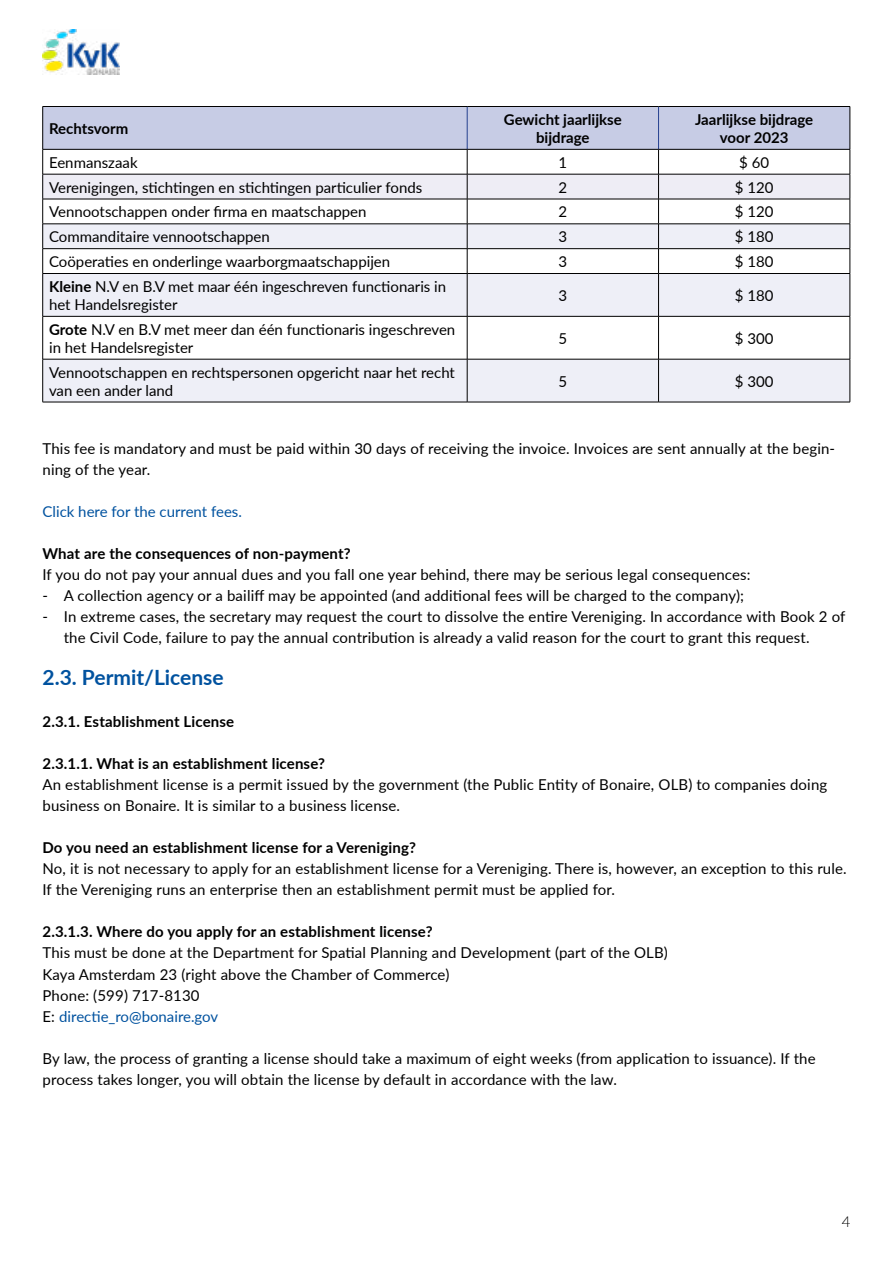
<style>
.page{position:relative;width:893px;height:1263px;background:#fff}
.page>*{position:absolute;margin:0;border:0;box-sizing:border-box;transform-origin:0 0}
.t1{font:700 21px "Lato";color:#00529f}
.t2{font:15px/21px "Lato";letter-spacing:.01em;color:#000}
.t3{font:700 15px/18px "Lato";letter-spacing:.01em;color:#000;text-align:center}
.t4{font:15px "Lato";color:#00529f}
.t5{font:300 15px "Lato";color:#000}
.s1{font-weight:700}
.s2{color:#00529f}
</style>
<div class="page">
<img style="left:43px;top:30px;width:77px;height:44px">
<svg style="left:43px;top:274px;width:807px;height:128px;fill:#eeeff7"></svg>
<svg style="left:42px;top:106px;width:809px;height:167px"></svg>
<hr style="left:43px;top:273px;width:424px;height:1px;background:#000">
<hr style="left:42px;top:274px;width:1px;height:42px;background:#000">
<hr style="left:467px;top:273px;width:191px;height:1px;background:#000">
<hr style="left:467px;top:274px;width:1px;height:42px;background:#000">
<hr style="left:658px;top:273px;width:192px;height:1px;background:#000">
<hr style="left:658px;top:274px;width:1px;height:42px;background:#000">
<hr style="left:850px;top:274px;width:1px;height:42px;background:#000">
<hr style="left:43px;top:316px;width:424px;height:1px;background:#000">
<hr style="left:42px;top:316px;width:1px;height:43px;background:#000">
<hr style="left:467px;top:316px;width:191px;height:1px;background:#000">
<hr style="left:467px;top:316px;width:1px;height:43px;background:#000">
<hr style="left:658px;top:316px;width:192px;height:1px;background:#000">
<hr style="left:658px;top:316px;width:1px;height:43px;background:#000">
<hr style="left:850px;top:316px;width:1px;height:43px;background:#000">
<hr style="left:43px;top:359px;width:424px;height:1px;background:#000">
<hr style="left:42px;top:359px;width:1px;height:43px;background:#000">
<hr style="left:467px;top:359px;width:191px;height:1px;background:#000">
<hr style="left:467px;top:359px;width:1px;height:43px;background:#000">
<hr style="left:658px;top:359px;width:192px;height:1px;background:#000">
<hr style="left:658px;top:359px;width:1px;height:43px;background:#000">
<hr style="left:850px;top:359px;width:1px;height:43px;background:#000">
<hr style="left:43px;top:402px;width:424px;height:1px;background:#000">
<hr style="left:467px;top:402px;width:191px;height:1px;background:#000">
<hr style="left:658px;top:402px;width:192px;height:1px;background:#000">
<hr style="left:43px;top:106px;width:424px;height:1px;background:#000">
<hr style="left:42px;top:107px;width:1px;height:42px;background:#000">
<hr style="left:467px;top:106px;width:191px;height:1px;background:#000">
<hr style="left:658px;top:106px;width:192px;height:1px;background:#000">
<hr style="left:850px;top:107px;width:1px;height:42px;background:#000">
<hr style="left:43px;top:149px;width:424px;height:1px;background:#000">
<hr style="left:467px;top:149px;width:191px;height:1px;background:#000">
<hr style="left:658px;top:149px;width:192px;height:1px;background:#000">
<p class="t3" style="left:49px;top:119px;width:81px">Rechtsvorm</p>
<p class="t3" style="left:504px;top:110px;width:119px">Gewicht jaarlijkse bijdrage</p>
<p class="t3" style="left:695px;top:110px;width:120px">Jaarlijkse bijdrage voor 2023</p>
<p class="t2" style="left:49px;top:151px;width:90px">Eenmanszaak</p>
<p class="t2" style="left:558px;top:151px;width:10px">1</p>
<p class="t2" style="left:739px;top:151px;width:31px">$ 60</p>
<p class="t2" style="left:49px;top:176px;width:375px">Verenigingen, stichtingen en stichtingen particulier fonds</p>
<p class="t2" style="left:558px;top:176px;width:10px">2</p>
<p class="t2" style="left:735px;top:176px;width:40px">$ 120</p>
<p class="t2" style="left:49px;top:201px;width:319px">Vennootschappen onder firma en maatschappen</p>
<p class="t2" style="left:558px;top:201px;width:10px">2</p>
<p class="t2" style="left:735px;top:201px;width:40px">$ 120</p>
<p class="t2" style="left:49px;top:226px;width:222px">Commanditaire vennootschappen</p>
<p class="t2" style="left:558px;top:226px;width:10px">3</p>
<p class="t2" style="left:735px;top:226px;width:40px">$ 180</p>
<p class="t2" style="left:49px;top:250px;width:343px">Coöperaties en onderlinge waarborgmaatschappijen</p>
<p class="t2" style="left:558px;top:250px;width:10px">3</p>
<p class="t2" style="left:735px;top:250px;width:40px">$ 180</p>
<p class="t2" style="left:49px;top:277px;width:399px;line-height:18px"><span class="s1">Kleine</span> N.V en B.V met maar één ingeschreven functionaris in het Handelsregister</p>
<p class="t2" style="left:558px;top:284px;width:10px">3</p>
<p class="t2" style="left:735px;top:284px;width:40px">$ 180</p>
<p class="t2" style="left:49px;top:320px;width:408px;line-height:18px"><span class="s1">Grote</span> N.V en B.V met meer dan één functionaris ingeschreven in het Handelsregister</p>
<p class="t2" style="left:558px;top:327px;width:10px">5</p>
<p class="t2" style="left:735px;top:327px;width:40px">$ 300</p>
<p class="t2" style="left:49px;top:362px;width:407px;line-height:18px">Vennootschappen en rechtspersonen opgericht naar het recht van een ander land</p>
<p class="t2" style="left:558px;top:370px;width:10px">5</p>
<p class="t2" style="left:735px;top:370px;width:40px">$ 300</p>
<p class="t2" style="left:43px;top:438px;width:794px">This fee is mandatory and must be paid within 30 days of receiving the invoice. Invoices are sent annually at the begin&shy;ning of the year.</p>
<p class="t4" style="left:43px;top:501px;width:201px">Click here for the current fees.</p>
<p class="t3" style="left:43px;top:544px;width:310px">What are the consequences of non-payment?</p>
<p class="t2" style="left:43px;top:564px;width:710px">If you do not pay your annual dues and you fall one year behind, there may be serious legal consequences:</p>
<p class="t2" style="left:43px;top:585px;width:703px">- A collection agency or a bailiff may be appointed (and additional fees will be charged to the company);</p>
<p class="t2" style="left:64px;top:606px;width:783px;text-indent:-21px">- In extreme cases, the secretary may request the court to dissolve the entire Vereniging. In accordance with Book 2 of the Civil Code, failure to pay the annual contribution is already a valid reason for the court to grant this request.</p>
<h1 class="t1" style="left:43px;top:662px;width:183px">2.3. Permit/License</h1>
<p class="t3" style="left:43px;top:712px;width:193px">2.3.1. Establishment License</p>
<p class="t3" style="left:43px;top:754px;width:284px">2.3.1.1. What is an establishment license?</p>
<p class="t2" style="left:43px;top:774px;width:786px">An establishment license is a permit issued by the government (the Public Entity of Bonaire, OLB) to companies doing business on Bonaire. It is similar to a business license.</p>
<p class="t3" style="left:43px;top:838px;width:375px">Do you need an establishment license for a Vereniging?</p>
<p class="t2" style="left:43px;top:858px;width:806px">No, it is not necessary to apply for an establishment license for a Vereniging. There is, however, an exception to this rule.<br>If the Vereniging runs an enterprise then an establishment permit must be applied for.</p>
<p class="t3" style="left:43px;top:922px;width:392px">2.3.1.3. Where do you apply for an establishment license?</p>
<p class="t2" style="left:43px;top:942px;width:627px">This must be done at the Department for Spatial Planning and Development (part of the OLB)<br>Kaya Amsterdam 23 (right above the Chamber of Commerce)<br>Phone: (599) 717-8130<br>E: <span class="s2">directie_ro@bonaire.gov</span></p>
<p class="t2" style="left:43px;top:1047px;width:775px">By law, the process of granting a license should take a maximum of eight weeks (from application to issuance). If the process takes longer, you will obtain the license by default in accordance with the law.</p>
<p class="t5" style="left:842px;top:1211px;width:10px">4</p>
</div>
